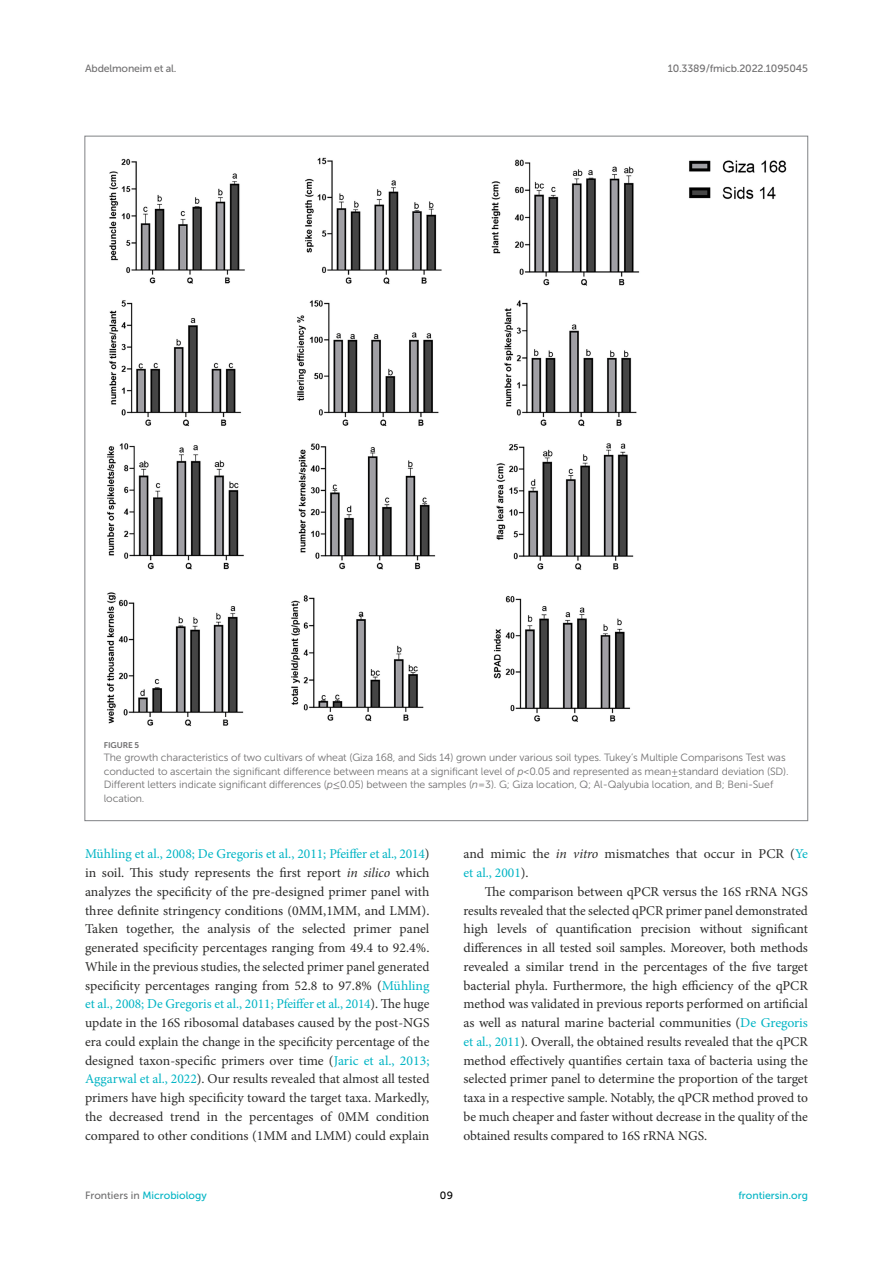
<style>
.page{position:relative;width:893px;height:1263px;background:#fff}
.page>*{position:absolute;margin:0;border:0;box-sizing:border-box;transform-origin:0 0}
.TEXT_FLUSH{font:13.5px/18.8px "Minion Pro";color:#2b2b2a;text-align:justify}
.TEXT{font:13.5px/18.8px "Minion Pro";letter-spacing:-.005em;color:#2b2b2a;text-align:justify}
.FIG_LEG{font:10.5px/13.5px "Museo Sans 300";letter-spacing:-.01em;color:#706f70}
.t1{font:10.5px "Museo Sans 500";letter-spacing:-.015em;color:#706f70}
.t2{font:10.5px "Museo Sans 500";color:#00b4c4}
.t3{font:10.5px "Museo Sans 500";color:#000}
.FIG_HD{font:8.25px "Museo Sans 700";letter-spacing:-.01em;color:#706f70}
.s1{font-style:italic}
.s2{font-family:"STIX General"}
.s3{color:#00b4c4}
.s4{color:#706f70}
</style>
<div class="page">
<img style="left:107px;top:157px;width:680px;height:570px">
<p class="t1" style="left:85px;top:63px;width:93px">Abdelmoneim et al.</p>
<p class="t1" style="left:668px;top:63px;width:142px">10.3389/fmicb.2022.1095045</p>
<p class="FIG_HD" style="left:104px;top:740px;width:37px">FIGURE 5</p>
<p class="FIG_LEG" style="left:104px;top:751px;width:686px">The growth characteristics of two cultivars of wheat (Giza 168, and Sids 14) grown under various soil types. Tukey’s Multiple Comparisons Test was conducted to ascertain the significant difference between means at a significant level of <span class="s1">p</span> &lt; 0.05 and represented as mean ± standard deviation (SD).<br>Different letters indicate significant differences (<span class="s1">p</span><span class="s2">≤</span> 0.05) between the samples (<span class="s1">n</span> = 3). G; Giza location, Q; Al-Qalyubia location, and B; Beni-Suef location.</p>
<p class="TEXT_FLUSH" style="left:85px;top:845px;width:346px"><span class="s3">Mühling et al., 2008; De Gregoris et al., 2011; Pfeiffer et al., 2014</span>) in soil. This study represents the first report <span class="s1">in silico</span> which analyzes the specificity of the pre-designed primer panel with three definite stringency conditions (0MM,1MM, and LMM).<br>Taken together, the analysis of the selected primer panel generated specificity percentages ranging from 49.4 to 92.4%.<br>While in the previous studies, the selected primer panel generated specificity percentages ranging from 52.8 to 97.8% (<span class="s3">Mühling et al., 2008; De Gregoris et al., 2011; Pfeiffer et al., 2014</span>). The huge update in the 16S ribosomal databases caused by the post-NGS era could explain the change in the specificity percentage of the designed taxon-specific primers over time (<span class="s3">Jaric et al., 2013; Aggarwal et al., 2022</span>). Our results revealed that almost all tested primers have high specificity toward the target taxa. Markedly, the decreased trend in the percentages of 0MM condition compared to other conditions (1MM and LMM) could explain</p>
<p class="TEXT_FLUSH" style="left:463px;top:845px;width:346px">and mimic the <span class="s1">in vitro</span> mismatches that occur in PCR (<span class="s3">Ye et al., 2001</span>).</p>
<p class="TEXT" style="left:463px;top:882px;width:346px;text-indent:21px">The comparison between qPCR versus the 16S rRNA NGS results revealed that the selected qPCR primer panel demonstrated high levels of quantification precision without significant differences in all tested soil samples. Moreover, both methods revealed a similar trend in the percentages of the five target bacterial phyla. Furthermore, the high efficiency of the qPCR method was validated in previous reports performed on artificial as well as natural marine bacterial communities (<span class="s3">De Gregoris et al., 2011</span>). Overall, the obtained results revealed that the qPCR method effectively quantifies certain taxa of bacteria using the selected primer panel to determine the proportion of the target taxa in a respective sample. Notably, the qPCR method proved to be much cheaper and faster without decrease in the quality of the obtained results compared to 16S rRNA NGS.</p>
<p class="t2" style="left:85px;top:1190px;width:123px"><span class="s4">Frontiers in</span> Microbiology</p>
<p class="t3" style="left:440px;top:1190px;width:15px">09</p>
<p class="t2" style="left:738px;top:1190px;width:71px">frontiersin.org</p>
</div>
